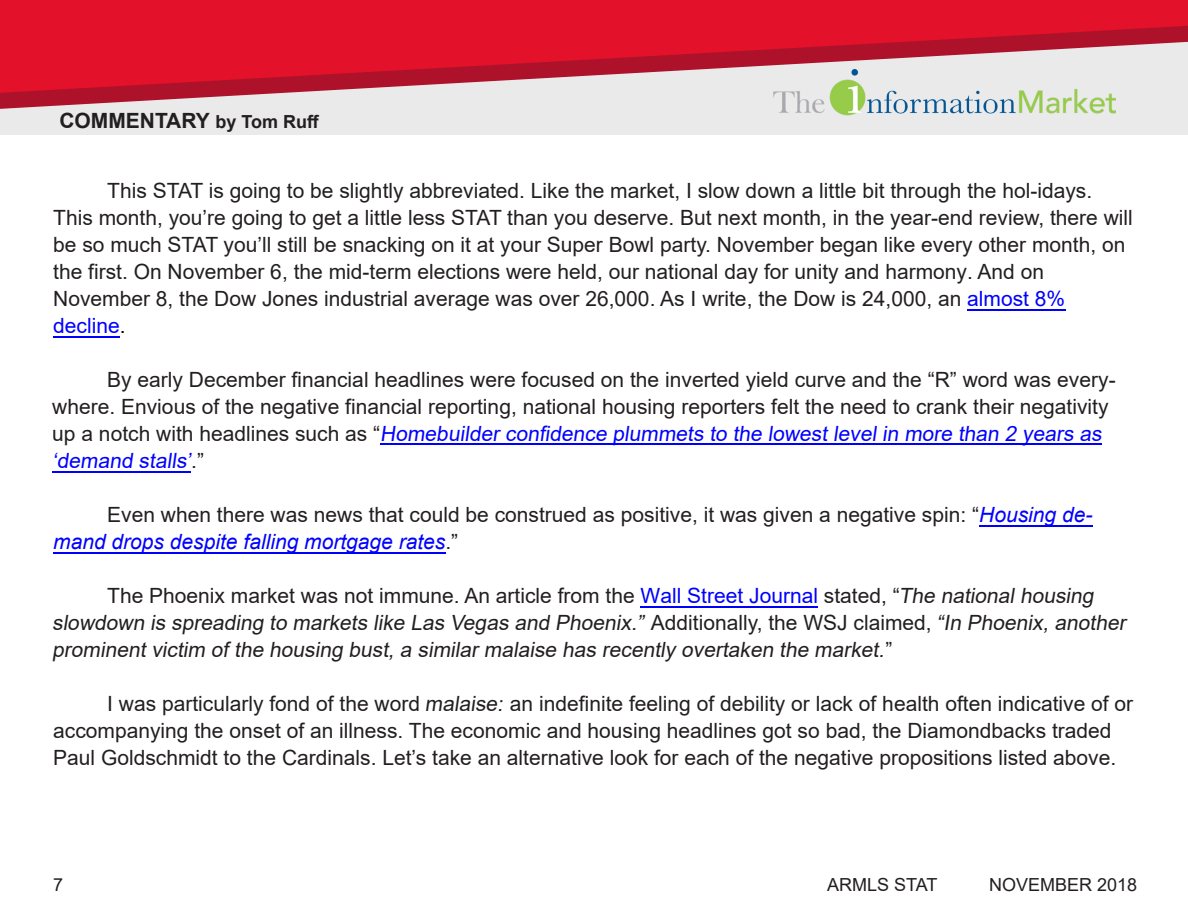
<style>
.page{position:relative;width:1188px;height:918px;background:#fff}
.page>*{position:absolute;margin:0;border:0;box-sizing:border-box;transform-origin:0 0}
.t1{font:21px/27px "Arial";color:#231f20}
.t2{font:italic 21px/27px "Arial";color:#231f20}
.t3{font:700 21px "Arial";color:#231f20}
.t4{font:18px "Arial";color:#231f20}
.s1{font-size:18px}
.s2{color:#00f}
.s3{color:#000}
.s4{font-style:italic;color:#00f}
.s5{font-style:normal}
.s6{font-style:normal;color:#00f}
</style>
<div class="page">
<div style="left:0;top:0;width:1188px;height:135px;background:#eaeaea"></div>
<svg style="left:0;top:93px;width:1116px;height:16px"></svg>
<svg style="left:0;top:0;width:1188px;height:93px;background:#db3046"></svg>
<img style="left:773px;top:69px;width:342px;height:47px">
<hr style="left:967px;top:309px;width:98px;height:1px;background:#00f">
<hr style="left:53px;top:336px;width:67px;height:1px;background:#00f">
<hr style="left:380px;top:444px;width:722px;height:1px;background:#00f">
<hr style="left:52px;top:471px;width:139px;height:1px;background:#00f">
<hr style="left:979px;top:525px;width:113px;height:1px;background:#00f">
<hr style="left:53px;top:552px;width:392px;height:1px;background:#00f">
<hr style="left:641px;top:606px;width:177px;height:1px;background:#00f">
<p class="t3" style="left:59px;top:105px;width:261px">COMMENTARY <span class="s1">by Tom Ruff</span></p>
<p class="t1" style="left:53px;top:177px;width:1081px;text-indent:54px">This STAT is going to be slightly abbreviated. Like the market, I slow down a little bit through the hol-idays.<br>This month, you’re going to get a little less STAT than you deserve. But next month, in the year-end review, there will be so much STAT you’ll still be snacking on it at your Super Bowl party. November began like every other month, on the first. On November 6, the mid-term elections were held, our national day for unity and harmony. And on November 8, the Dow Jones industrial average was over 26,000. As I write, the Dow is 24,000, an <span class="s2">almost 8% decline</span><span class="s3">.</span></p>
<p class="t1" style="left:52px;top:366px;width:1065px;text-indent:55px">By early December financial headlines were focused on the inverted yield curve and the “R” word was every&shy;where. Envious of the negative financial reporting, national housing reporters felt the need to crank their negativity u p a n otc h w i t h h e a d l i n e s s u c h a s “ <span class="s2">Homebuilder confidence plummets to the lowest level in more than 2 years as ‘demand stalls’</span>. ”</p>
<p class="t1" style="left:53px;top:501px;width:1041px;text-indent:54px">Even when there was news that could be construed as positive, it was given a negative spin: “<span class="s4">Housing de&shy;mand drops despite falling mortgage rates</span>.”</p>
<p class="t2" style="left:52px;top:582px;width:1080px;text-indent:55px"><span class="s5">The Phoenix market was not immune. An article from the</span> <span class="s6">Wall Street Journal</span> <span class="s5">stated, “</span>The national housing slowdown is spreading to markets like Las Vegas and Phoenix.” <span class="s5">Ad d i t i o n a l l y, t h e W S J c l a i m e d ,</span> “In Phoenix, another prominent victim of the housing bust, a similar malaise has recently overtaken the market.<span class="s5">”</span></p>
<p class="t1" style="left:53px;top:690px;width:1082px;text-indent:54px">I was particularly fond of the word malaise: an indefinite feeling of debility or lack of health often indicative of or accompanying the onset of an illness. The economic and housing headlines got so bad, the Diamondbacks traded<br>Paul Goldschmidt to the Cardinals. Let’s take an alternative look for each of the negative propositions listed above.</p>
<p class="t4" style="left:53px;top:872px;width:12px">7</p>
<p class="t4" style="left:827px;top:872px;width:112px">ARMLS STAT</p>
<p class="t4" style="left:989px;top:872px;width:150px">NOVEMBER 2018</p>
</div>
